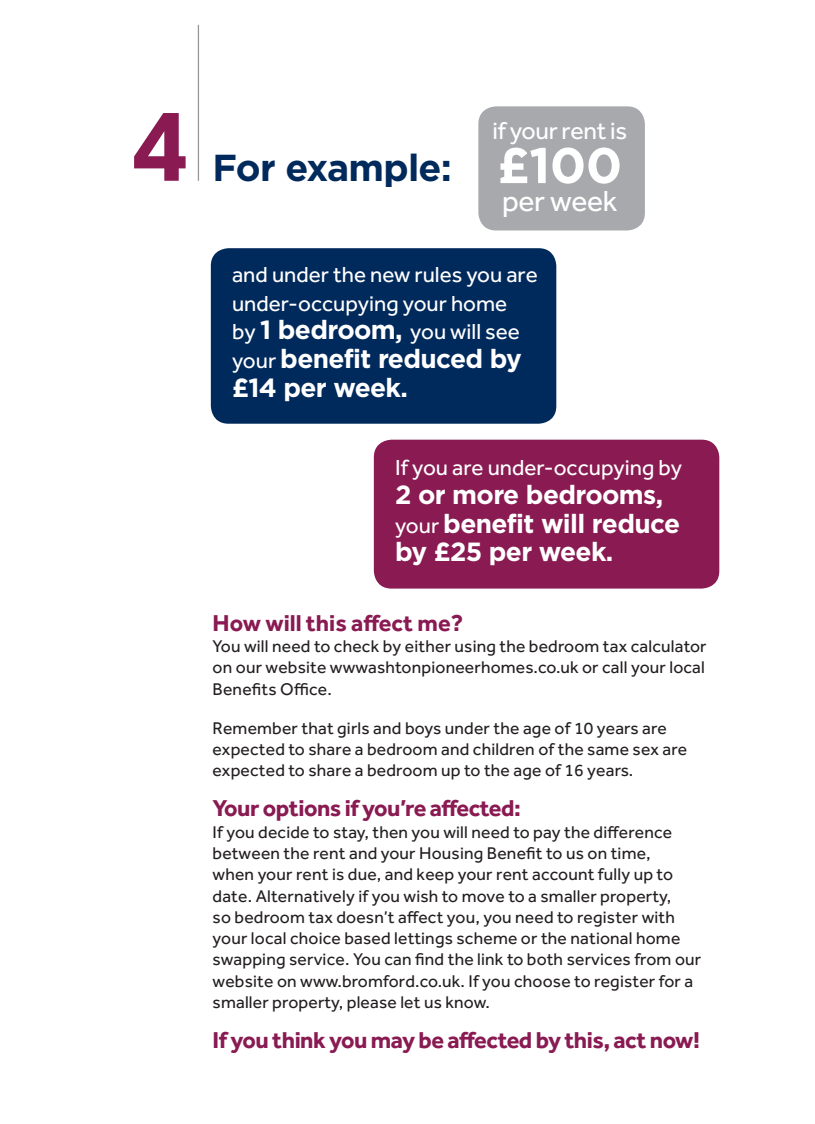
<style>
.page{position:relative;width:815px;height:1124px;background:#fff}
.page>*{position:absolute;margin:0;border:0;box-sizing:border-box;transform-origin:0 0}
.t1{font:700 107.5px "Effra";color:#891a52}
.t2{font:700 50px "Gotham";color:#fff}
.t3{font:700 37.5px "Gotham";letter-spacing:-.02em;color:#00295c}
.t4{font:30px "Effra";letter-spacing:-.01em;color:#fff}
.t5{font:700 26.25px/28.8px "Gotham";letter-spacing:-.025em;color:#fff}
.t6{font:25px "Effra";letter-spacing:-.01em;color:#fff}
.t7{font:700 23.75px "Effra";letter-spacing:-.02em;color:#891a52}
.t8{font:700 23.75px "Effra";color:#891a52}
.t9{font:22.5px/28.8px "Effra";color:#fff}
.t10{font:17.5px/21.2px "Effra";letter-spacing:.01em;color:#231f20}
.s1{font-family:"Gotham";font-weight:700;font-size:26.25px}
.s2{font-family:"Effra";font-weight:400;font-size:22.5px}
</style>
<div class="page">
<hr style="left:198px;top:25px;width:1px;height:156px;background:#939598">
<div style="left:211px;top:248px;width:345px;height:175px;background:#00295c;border-radius:18px"></div>
<div style="left:374px;top:439px;width:345px;height:149px;background:#891a52;border-radius:18px"></div>
<div style="left:478px;top:106px;width:167px;height:124px;background:#a8a9ad;border-radius:18px"></div>
<h1 class="t1" style="left:131px;top:79px;width:60px">4</h1>
<h3 class="t3" style="left:213px;top:146px;width:241px">For example:</h3>
<h3 class="t6" style="left:493px;top:116px;width:136px">if your rent is</h3>
<h2 class="t2" style="left:497px;top:136px;width:126px">£100</h2>
<h3 class="t4" style="left:502px;top:183px;width:117px">per week</h3>
<p class="t9" style="left:232px;top:259px;width:307px">and under the new rules you are under-occupying your home<br>by <span class="s1">1 bedroom,</span> you will see</p>
<h3 class="t5" style="left:232px;top:344px;width:291px"><span class="s2">your</span> benefit reduced by £14 per week.</h3>
<p class="t9" style="left:395px;top:452px;width:288px">If you are under-occupying by</p>
<h3 class="t5" style="left:395px;top:479px;width:287px">2 or more bedrooms, <span class="s2">your</span> benefit will reduce by £25 per week.</h3>
<h3 class="t8" style="left:213px;top:608px;width:252px">How will this affect me?</h3>
<p class="t10" style="left:213px;top:635px;width:496px;text-align:justify">You will need to check by either using the bedroom tax calculator on our website wwwashtonpioneerhomes.co.uk or call your local Benefits Office.</p>
<p class="t10" style="left:213px;top:717px;width:476px">Remember that girls and boys under the age of 10 years are expected to share a bedroom and children of the same sex are expected to share a bedroom up to the age of 16 years.</p>
<h3 class="t7" style="left:213px;top:794px;width:310px">Your options if you’re affected:</h3>
<p class="t10" style="left:213px;top:820px;width:490px">If you decide to stay, then you will need to pay the difference between the rent and your Housing Benefit to us on time,<br>when your rent is due, and keep your rent account fully up to date. Alternatively if you wish to move to a smaller property,<br>so bedroom tax doesn’t affect you, you need to register with your local choice based lettings scheme or the national home swapping service. You can find the link to both services from our website on www.bromford.co.uk. If you choose to register for a smaller property, please let us know.</p>
<h3 class="t7" style="left:213px;top:1025px;width:489px">If you think you may be affected by this, act now!</h3>
</div>
